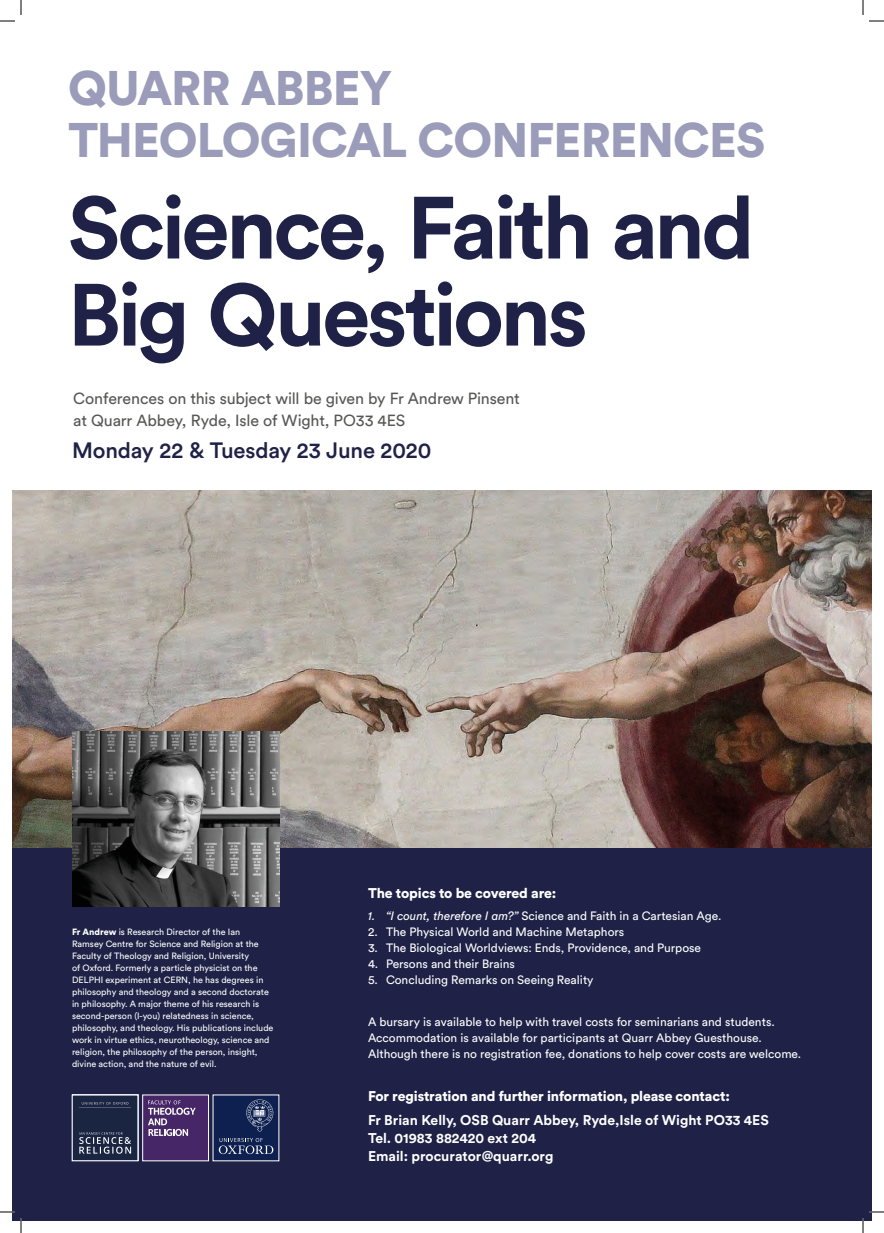
<style>
.page{position:relative;width:884px;height:1233px;background:#fff}
.page>*{position:absolute;margin:0;border:0;box-sizing:border-box;transform-origin:0 0}
.t1{font:700 87px/87px "Circular Std";letter-spacing:-.04em;color:#1f2246}
.t2{font:900 48px/52px "Circular Std";letter-spacing:-.02em;color:#9a9cba}
.t3{font:500 22px "Circular Std";letter-spacing:-.005em;color:#1f2246}
.t4{font:16px/22px "Circular Std";letter-spacing:-.01em;color:#575756}
.t5{font:700 14px/18px "Circular Std";color:#fff}
.t6{font:900 14px "Circular Std";letter-spacing:-.01em;color:#fff}
.t7{font:12px/16px "Circular Std";color:#fff}
.t8{font:9px/12px "Circular Std";color:#fff}
.s1{font-weight:900}
.s2{font-style:italic}
</style>
<div class="page">
<div style="left:12px;top:848px;width:859px;height:372px;background:#1f2246"></div>
<img style="left:12px;top:491px;width:859px;height:357px">
<div style="left:143px;top:1095px;width:66px;height:65px;background:#462666"></div>
<svg style="left:148px;top:1100px;width:48px;height:36px"></svg>
<div style="left:213px;top:1095px;width:66px;height:65px;background:#0e2050"></div>
<svg style="left:219px;top:1138px;width:54px;height:16px"></svg>
<svg style="left:246px;top:1099px;width:27px;height:32px"></svg>
<svg style="left:79px;top:1102px;width:53px;height:52px"></svg>
<svg style="left:96px;top:1102px;width:32px;height:2px"></svg>
<div style="left:72px;top:1094px;width:66px;height:67px;border:1px solid #fff"></div>
<img style="left:72px;top:731px;width:207px;height:175px">
<svg style="left:0;top:1211px;width:15px;height:1px"></svg>
<svg style="left:869px;top:1211px;width:15px;height:1px"></svg>
<svg style="left:0;top:0;width:22px;height:22px"></svg>
<svg style="left:20px;top:1218px;width:2px;height:15px"></svg>
<svg style="left:862px;top:0;width:22px;height:22px"></svg>
<svg style="left:862px;top:1218px;width:2px;height:15px"></svg>
<p class="t2" style="left:68px;top:61px;width:699px">QUARR ABBEY<br>THEOLOGICAL CONFERENCES</p>
<p class="t1" style="left:68px;top:182px;width:688px">Science, Faith and<br>Big Questions</p>
<p class="t4" style="left:73px;top:387px;width:448px">Conferences on this subject will be given by Fr Andrew Pinsent at Quarr Abbey, Ryde, Isle of Wight, PO33 4ES</p>
<p class="t3" style="left:72px;top:436px;width:361px">Monday 22 &amp; Tuesday 23 June 2020</p>
<p class="t8" style="left:72px;top:925px;width:203px"><span class="s1">Fr Andrew</span> is Research Director of the Ian Ramsey Centre for Science and Religion at the Faculty of Theology and Religion, University<br>of Oxford. Formerly a particle physicist on the DELPHI experiment at CERN, he has degrees in philosophy and theology and a second doctorate in philosophy. A major theme of his research is second-person (I-you) relatedness in science, philosophy, and theology. His publications include work in virtue ethics, neurotheology, science and religion, the philosophy of the person, insight, divine action, and the nature of evil.</p>
<p class="t6" style="left:368px;top:884px;width:190px">The topics to be covered are:</p>
<p class="t7" style="left:368px;top:907px;width:355px"><span class="s2">1. “I count, therefore I am?”</span> Science and Faith in a Cartesian Age.</p>
<p class="t7" style="left:368px;top:923px;width:258px">2. The Physical World and Machine Metaphors</p>
<p class="t7" style="left:368px;top:939px;width:335px">3. The Biological Worldviews: Ends, Providence, and Purpose</p>
<p class="t7" style="left:368px;top:955px;width:149px">4. Persons and their Brains</p>
<p class="t7" style="left:368px;top:971px;width:227px">5. Concluding Remarks on Seeing Reality</p>
<p class="t7" style="left:368px;top:1013px;width:435px">A bursary is available to help with travel costs for seminarians and students.<br>Accommodation is available for participants at Quarr Abbey Guesthouse.<br>Although there is no registration fee, donations to help cover costs are welcome.</p>
<p class="t6" style="left:368px;top:1087px;width:363px">For registration and further information, please contact:</p>
<p class="t5" style="left:368px;top:1110px;width:402px">Fr Brian Kelly, OSB Quarr Abbey, Ryde,Isle of Wight PO33 4ES<br>Tel. 01983 882420 ext 204<br>Email: procurator@quarr.org</p>
</div>
